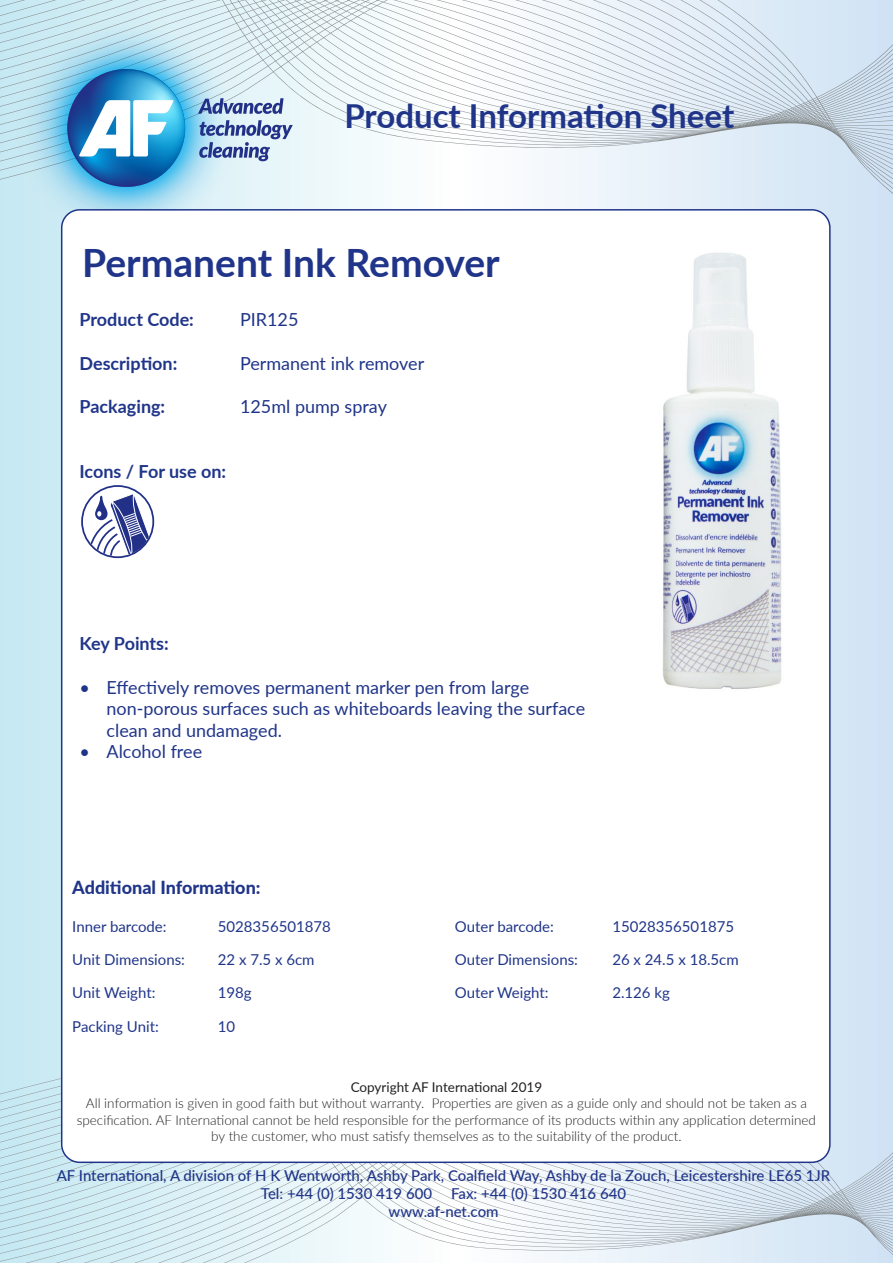
<style>
.page{position:relative;width:893px;height:1263px;background:#cbe8f4}
.page>*{position:absolute;margin:0;border:0;box-sizing:border-box;transform-origin:0 0}
.t1{font:700 39px "Lato";color:#203589}
.t2{font:700 33px "Lato";color:#203589}
.t3{font:18px/21.6px "Lato";color:#203589}
.t4{font:700 18px "Lato";color:#203589}
.t5{font:800 18px "Lato";color:#203589}
.t6{font:15px "Lato";color:#203589}
.t7{font:500 15px "Lato";color:#203589}
.t8{font:300 13.5px/16.2px "Lato";color:#231f20;text-align:center}
.s1{font-weight:400}
</style>
<div class="page">
<svg style="left:61px;top:0;width:832px;height:295px"></svg>
<svg style="left:812px;top:104px;width:81px;height:101px"></svg>
<svg style="left:787px;top:111px;width:18px;height:13px"></svg>
<svg style="left:766px;top:122px;width:6px;height:2px"></svg>
<svg style="left:741px;top:122px;width:19px;height:4px"></svg>
<svg style="left:27px;top:1047px;width:866px;height:216px"></svg>
<svg style="left:838px;top:1196px;width:55px;height:67px"></svg>
<svg style="left:816px;top:1203px;width:15px;height:11px"></svg>
<svg style="left:776px;top:1215px;width:27px;height:5px"></svg>
<svg style="left:0;top:1087px;width:421px;height:176px"></svg>
<svg style="left:0;top:0;width:339px;height:220px"></svg>
<div style="left:62px;top:210px;width:768px;height:952px;background:#fff;border-radius:18px"></div>
<img style="left:662px;top:252px;width:120px;height:437px">
<svg style="left:81px;top:485px;width:73px;height:73px"></svg>
<p class="t2" style="left:344px;top:91px;width:391px">Product Information Sheet</p>
<p class="t1" style="left:82px;top:234px;width:419px">Permanent Ink Remover</p>
<p class="t4" style="left:80px;top:306px;width:116px">Product Code:</p>
<p class="t3" style="left:240px;top:308px;width:60px">PIR125</p>
<p class="t4" style="left:80px;top:350px;width:99px">Description:</p>
<p class="t3" style="left:240px;top:351px;width:186px">Permanent ink remover</p>
<p class="t4" style="left:80px;top:393px;width:87px">Packaging:</p>
<p class="t3" style="left:240px;top:395px;width:148px">125ml pump spray</p>
<p class="t4" style="left:80px;top:458px;width:148px">Icons / For use on:</p>
<p class="t4" style="left:80px;top:630px;width:91px">Key Points:</p>
<p class="t3" style="left:107px;top:675px;width:480px;text-indent:-27px">• Effectively removes permanent marker pen from large non-porous surfaces such as whiteboards leaving the surface clean and undamaged.</p>
<p class="t3" style="left:80px;top:740px;width:124px">• Alcohol free</p>
<p class="t5" style="left:72px;top:873px;width:190px">Additional Information:</p>
<p class="t6" style="left:72px;top:915px;width:96px">Inner barcode:</p>
<p class="t6" style="left:218px;top:915px;width:115px">5028356501878</p>
<p class="t6" style="left:455px;top:915px;width:101px">Outer barcode:</p>
<p class="t6" style="left:612px;top:915px;width:123px">15028356501875</p>
<p class="t6" style="left:72px;top:948px;width:114px">Unit Dimensions:</p>
<p class="t6" style="left:218px;top:948px;width:98px">22 x 7.5 x 6cm</p>
<p class="t6" style="left:455px;top:948px;width:125px">Outer Dimensions:</p>
<p class="t6" style="left:612px;top:948px;width:128px">26 x 24.5 x 18.5cm</p>
<p class="t6" style="left:72px;top:981px;width:85px">Unit Weight:</p>
<p class="t6" style="left:218px;top:981px;width:35px">198g</p>
<p class="t6" style="left:455px;top:981px;width:95px">Outer Weight:</p>
<p class="t6" style="left:612px;top:981px;width:59px">2.126 kg</p>
<p class="t6" style="left:72px;top:1016px;width:88px">Packing Unit:</p>
<p class="t6" style="left:218px;top:1016px;width:19px">10</p>
<p class="t8" style="left:77px;top:1079px;width:741px"><span class="s1">Copyright AF International 2019<br></span>All information is given in good faith but without warranty. Properties are given as a guide only and should not be taken as a specification. AF International cannot be held responsible for the performance of its products within any application determined by the customer, who must satisfy themselves as to the suitability of the product.</p>
<p class="t7" style="left:57px;top:1164px;width:775px">AF International, A division of H K Wentworth, Ashby Park, Coalfield Way, Ashby de la Zouch, Leicestershire LE65 1JR</p>
<p class="t7" style="left:261px;top:1182px;width:173px">Tel: +44 (0) 1530 419 600</p>
<p class="t7" style="left:451px;top:1182px;width:177px">Fax: +44 (0) 1530 416 640</p>
<p class="t7" style="left:389px;top:1200px;width:112px">www.af-net.com</p>
</div>
